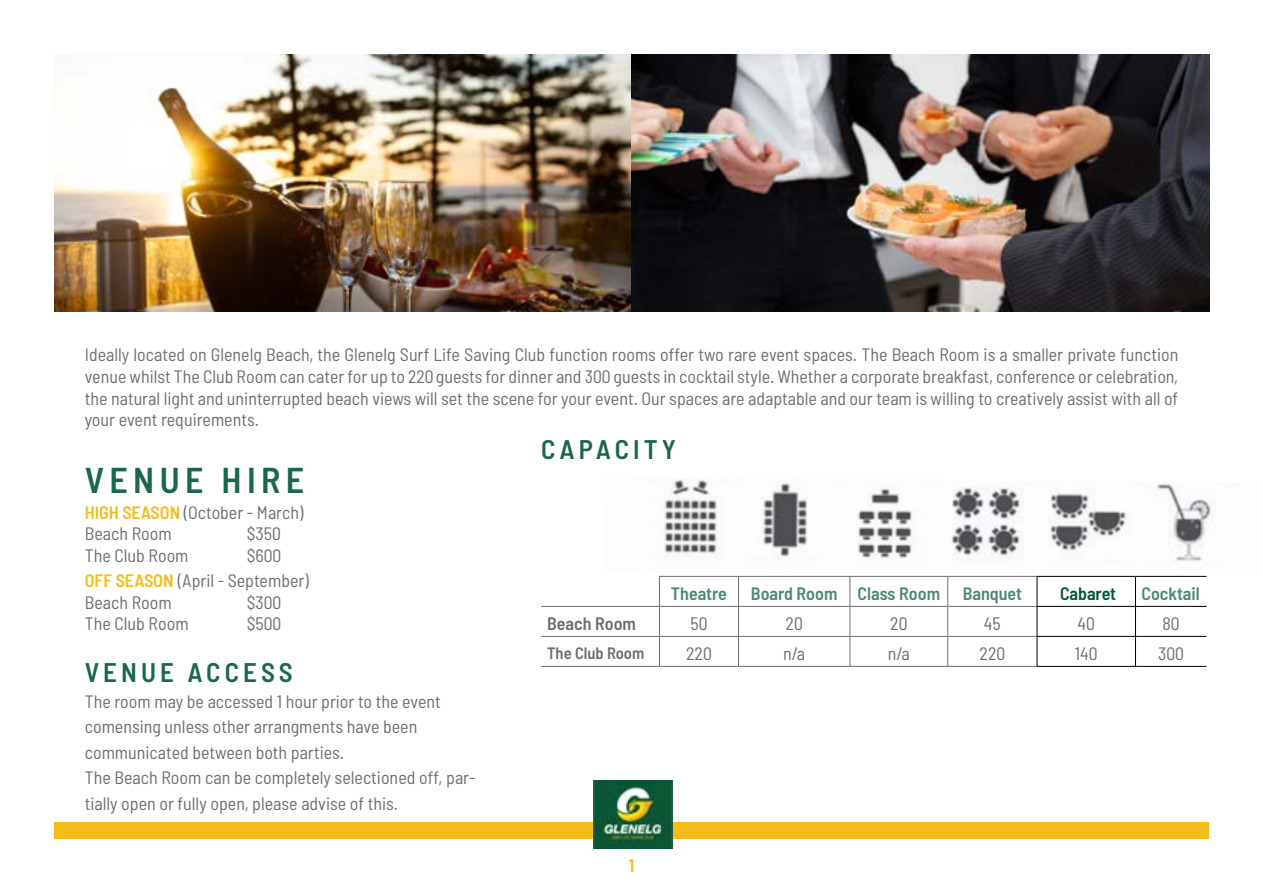
<style>
.page{position:relative;width:1263px;height:893px;background:#fff}
.page>*{position:absolute;margin:0;border:0;box-sizing:border-box;transform-origin:0 0}
.t1{font:600 semi-condensed 36px "Barlow";letter-spacing:.15em;color:#1b6849}
.t2{font:600 semi-condensed 27px "Barlow";letter-spacing:.15em;color:#1b6849}
.t3{font:semi-condensed 18px/21.6px "Barlow";color:#6d6e71}
.t4{font:600 semi-condensed 18px "Barlow";color:#4d8971}
.t5{font:600 semi-condensed 18px "Barlow";color:#6d6e71}
.t6{font:600 semi-condensed 18px "Barlow";color:#015735}
.t7{font:600 semi-condensed 18px "Barlow";color:#f4bd19}
.t8{font:600 semi-condensed 16.5px "Barlow";color:#6d6e71}
.s1{font-weight:600;color:#f4bd19}
</style>
<div class="page">
<img style="left:54px;top:54px;width:1155px;height:258px">
<div style="left:54px;top:822px;width:1155px;height:17px;background:#f4bd19"></div>
<hr style="left:659px;top:576px;width:79px;height:1px;background:#6d6e71">
<hr style="left:738px;top:576px;width:112px;height:1px;background:#6d6e71">
<hr style="left:850px;top:576px;width:98px;height:1px;background:#6d6e71">
<hr style="left:948px;top:576px;width:89px;height:1px;background:#6d6e71">
<hr style="left:541px;top:606px;width:118px;height:1px;background:#6d6e71">
<hr style="left:659px;top:606px;width:79px;height:1px;background:#6d6e71">
<hr style="left:738px;top:606px;width:112px;height:1px;background:#6d6e71">
<hr style="left:850px;top:606px;width:98px;height:1px;background:#6d6e71">
<hr style="left:948px;top:606px;width:89px;height:1px;background:#6d6e71">
<hr style="left:541px;top:636px;width:118px;height:1px;background:#6d6e71">
<hr style="left:659px;top:636px;width:79px;height:1px;background:#6d6e71">
<hr style="left:738px;top:636px;width:112px;height:1px;background:#6d6e71">
<svg style="left:738px;top:577px;width:1px;height:89px"></svg>
<hr style="left:850px;top:636px;width:98px;height:1px;background:#6d6e71">
<svg style="left:850px;top:577px;width:1px;height:89px"></svg>
<hr style="left:948px;top:636px;width:89px;height:1px;background:#6d6e71">
<svg style="left:947px;top:577px;width:1px;height:89px"></svg>
<hr style="left:541px;top:666px;width:118px;height:1px;background:#6d6e71">
<hr style="left:659px;top:666px;width:79px;height:1px;background:#6d6e71">
<hr style="left:738px;top:666px;width:112px;height:1px;background:#6d6e71">
<hr style="left:850px;top:666px;width:98px;height:1px;background:#6d6e71">
<hr style="left:948px;top:666px;width:89px;height:1px;background:#6d6e71">
<hr style="left:1037px;top:576px;width:98px;height:1px;background:#000">
<hr style="left:1135px;top:576px;width:71px;height:1px;background:#000">
<hr style="left:1037px;top:606px;width:98px;height:1px;background:#000">
<hr style="left:1135px;top:606px;width:71px;height:1px;background:#000">
<hr style="left:1037px;top:636px;width:98px;height:1px;background:#000">
<svg style="left:1037px;top:577px;width:1px;height:89px"></svg>
<hr style="left:1135px;top:636px;width:71px;height:1px;background:#000">
<svg style="left:1135px;top:577px;width:1px;height:89px"></svg>
<hr style="left:1037px;top:666px;width:98px;height:1px;background:#000">
<hr style="left:1135px;top:666px;width:71px;height:1px;background:#000">
<svg style="left:659px;top:577px;width:1px;height:89px"></svg>
<img style="left:594px;top:780px;width:79px;height:68px">
<img style="left:659px;top:479px;width:555px;height:97px">
<p class="t3" style="left:85px;top:344px;width:1095px;text-align:justify">Ideally located on Glenelg Beach, the Glenelg Surf Life Saving Club function rooms offer two rare event spaces. The Beach Room is a smaller private function venue whilst The Club Room can cater for up to 220 guests for dinner and 300 guests in cocktail style. Whether a corporate breakfast, conference or celebration, the natural light and uninterrupted beach views will set the scene for your event. Our spaces are adaptable and our team is willing to creatively assist with all of your event requirements.</p>
<h2 class="t2" style="left:541px;top:432px;width:136px">CAPACITY</h2>
<h1 class="t1" style="left:85px;top:458px;width:221px">VENUE HIRE</h1>
<p class="t3" style="left:85px;top:501px;width:220px"><span class="s1">HIGH SEASON</span> (October - March)<br>Beach Room</p>
<p class="t3" style="left:247px;top:523px;width:36px">$350</p>
<p class="t3" style="left:85px;top:542px;width:225px;line-height:25.2px;text-indent:162px">$600<br><span class="s1">OFF SEASON</span> (April - September)</p>
<p class="t3" style="left:85px;top:591px;width:89px">Beach Room</p>
<p class="t3" style="left:247px;top:591px;width:36px">$300</p>
<p class="t3" style="left:85px;top:613px;width:105px">The Club Room</p>
<p class="t3" style="left:247px;top:613px;width:36px">$500</p>
<h2 class="t2" style="left:85px;top:656px;width:210px">VENUE ACCESS</h2>
<p class="t3" style="left:85px;top:688px;width:392px;line-height:25.5px">The room may be accessed 1 hour prior to the event comensing unless other arrangments have been communicated between both parties.<br>The Beach Room can be completely selectioned off, par&shy;tially open or fully open, please advise of this.</p>
<p class="t3" style="left:85px;top:544px;width:105px">The Club Room</p>
<p class="t4" style="left:671px;top:583px;width:58px">Theatre</p>
<p class="t4" style="left:751px;top:583px;width:191px">Board Room Class Room</p>
<p class="t4" style="left:963px;top:583px;width:61px">Banquet</p>
<p class="t6" style="left:1060px;top:583px;width:58px">Cabaret</p>
<p class="t4" style="left:1141px;top:583px;width:60px">Cocktail</p>
<p class="t5" style="left:547px;top:613px;width:90px">Beach Room</p>
<p class="t3" style="left:690px;top:613px;width:19px">50</p>
<p class="t3" style="left:786px;top:613px;width:19px">20</p>
<p class="t3" style="left:890px;top:613px;width:19px">20</p>
<p class="t3" style="left:984px;top:613px;width:18px">45</p>
<p class="t3" style="left:1077px;top:613px;width:19px">40</p>
<p class="t3" style="left:1162px;top:613px;width:19px">80</p>
<p class="t8" style="left:547px;top:643px;width:99px">The Club Room</p>
<p class="t3" style="left:686px;top:643px;width:27px">220</p>
<p class="t3" style="left:783px;top:643px;width:23px">n/a</p>
<p class="t3" style="left:888px;top:643px;width:23px">n/a</p>
<p class="t3" style="left:979px;top:643px;width:27px">220</p>
<p class="t3" style="left:1075px;top:643px;width:24px">140</p>
<p class="t3" style="left:1158px;top:643px;width:27px">300</p>
<p class="t7" style="left:629px;top:854px;width:7px">1</p>
</div>
